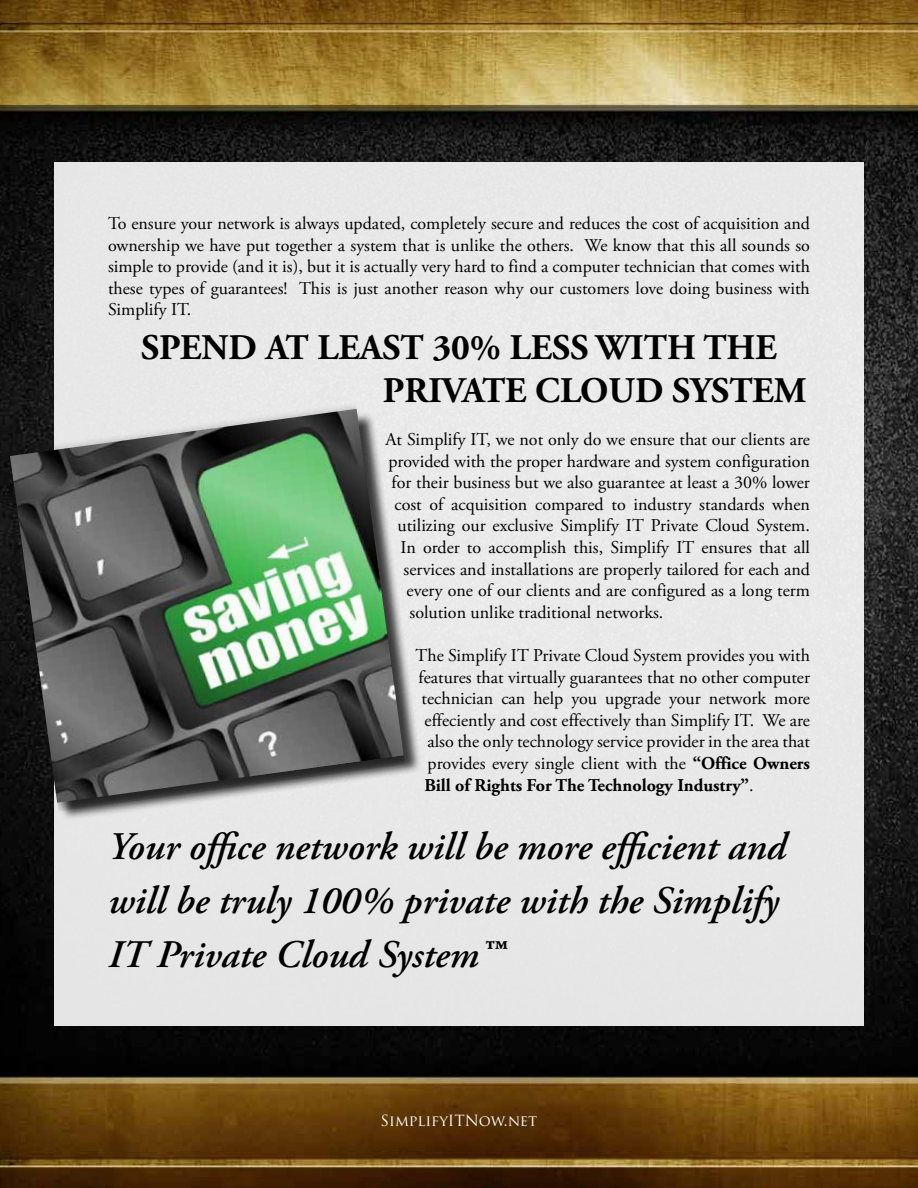
<style>
.page{position:relative;width:918px;height:1188px;background:#fff}
.page>*{position:absolute;margin:0;border:0;box-sizing:border-box;transform-origin:0 0}
.t1{font:italic 600 39px/54px "Adobe Garamond Pro";color:#000}
.t2{font:700 36px/43.2px "Adobe Garamond Pro";color:#000}
.t3{font:18px/21.6px "Adobe Garamond Pro";color:#000;text-align:justify}
.t4{font:700 18px "Adobe Garamond Pro";color:#000}
.t5{font:15px "Trajan Pro";color:#fff}
.s1{font-weight:700}
.s2{font-weight:400}
</style>
<div class="page">
<img style="left:0;top:0;width:918px;height:1188px">
<div style="left:54px;top:162px;width:810px;height:864px;background:#e8e8e8"></div>
<div style="left:13px;top:412px;width:409px;height:409px;background:#000;opacity:.75"></div>
<div style="left:9px;top:401px;width:396px;height:411px;background:#000;opacity:.5"></div>
<img style="left:10px;top:409px;width:394px;height:394px">
<p class="t3" style="left:108px;top:213px;width:704px">To ensure your network is always updated, completely secure and reduces the cost of acquisition and ownership we have put together a system that is unlike the others. We know that this all sounds so simple to provide (and it is), but it is actually very hard to find a computer technician that comes with these types of guarantees! This is just another reason why our customers love doing business with Simplify IT.</p>
<h2 class="t2" style="left:383px;top:326px;width:425px;text-indent:-242px">SPEND AT LEAST 30% LESS WITH THE<br>PRIVATE CLOUD SYSTEM</h2>
<p class="t3" style="left:386px;top:429px;width:426px">At Simplify IT, we not only do we ensure that our clients are</p>
<p class="t3" style="left:389px;top:451px;width:423px">provided with the proper hardware and system configuration</p>
<p class="t3" style="left:392px;top:472px;width:420px">for their business but we also guarantee at least a 30% lower</p>
<p class="t3" style="left:395px;top:494px;width:417px">cost of acquisition compared to industry standards when</p>
<p class="t3" style="left:398px;top:516px;width:414px">utilizing our exclusive Simplify IT Private Cloud System.</p>
<p class="t3" style="left:401px;top:537px;width:411px">In order to accomplish this, Simplify IT ensures that all</p>
<p class="t3" style="left:404px;top:559px;width:408px">services and installations are properly tailored for each and</p>
<p class="t3" style="left:407px;top:580px;width:405px">every one of our clients and are configured as a long term</p>
<p class="t3" style="left:410px;top:602px;width:255px">solution unlike traditional networks.</p>
<p class="t3" style="left:416px;top:645px;width:396px">The Simplify IT Private Cloud System provides you with</p>
<p class="t3" style="left:419px;top:667px;width:393px">features that virtually guarantees that no other computer</p>
<p class="t3" style="left:422px;top:688px;width:390px">technician can help you upgrade your network more</p>
<p class="t3" style="left:425px;top:710px;width:387px">effeciently and cost effectively than Simplify IT. We are</p>
<p class="t3" style="left:428px;top:732px;width:384px">also the only technology service provider in the area that</p>
<p class="t3" style="left:428px;top:753px;width:384px">provides every single client with the <span class="s1">“Office Owners</span></p>
<p class="t4" style="left:425px;top:774px;width:331px">Bill of Rights For The Technology Industry”<span class="s2">.</span></p>
<h1 class="t1" style="left:108px;top:821px;width:679px">Your office network will be more efficient and will be truly 100% private with the Simplify<br>IT Private Cloud System™</h1>
<p class="t5" style="left:381px;top:1111px;width:158px">SimplifyITNow.net</p>
</div>
